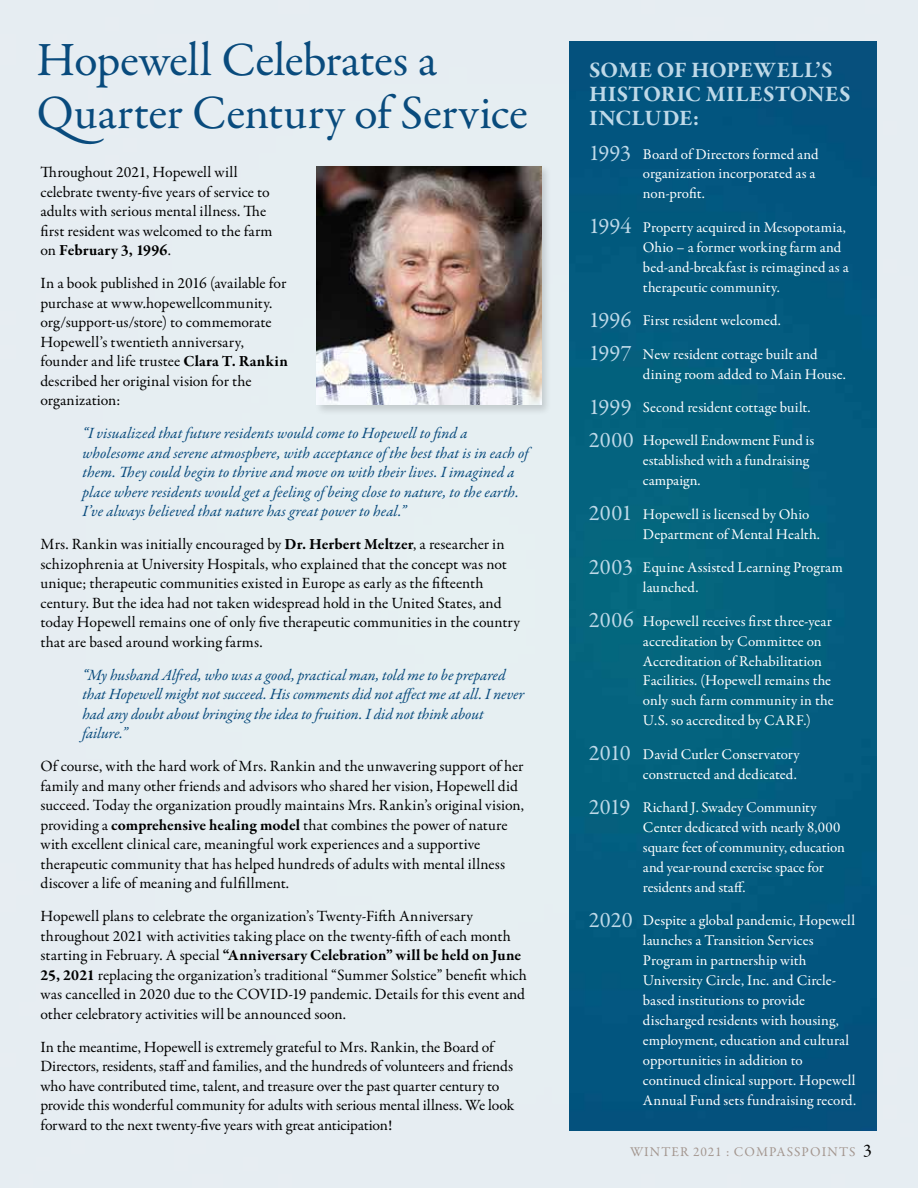
<style>
.page{position:relative;width:918px;height:1188px;background:#e6eef2}
.page>*{position:absolute;margin:0;border:0;box-sizing:border-box;transform-origin:0 0}
.t1{font:48px/52.5px "Garamond Premr Pro";color:#094b7d}
.t2{font:700 22.5px/24px "Garamond Premr Pro";letter-spacing:.005em;color:#bed9e8}
.t3{font:15.75px/19.5px "Garamond Premr Pro";letter-spacing:.01em;color:#000}
.t4{font:italic 15.75px/19.5px "Garamond Premr Pro";color:#094b7d}
.t5{font:15px/20px "Garamond Premr Pro";letter-spacing:.01em;color:#fff}
.t6{font:13.5px "Garamond Premr Pro";letter-spacing:.08em;color:#a3968f}
.s1{font-weight:700}
.s2{font-size:22.5px;color:#bed9e8}
.s3{font-size:18px;color:#000}
</style>
<div class="page">
<div style="left:314px;top:164px;width:238px;height:252px;background:#000;opacity:.15"></div>
<img style="left:316px;top:166px;width:225px;height:239px">
<img style="left:569px;top:41px;width:308px;height:1089px">
<h1 class="t1" style="left:37px;top:35px;width:493px">Hopewell Celebrates a<br>Quarter Century of Service</h1>
<p class="t3" style="left:40px;top:163px;width:234px">Throughout 2021, Hopewell will celebrate twenty-five years of service to adults with serious mental illness. The first resident was welcomed to the farm on <span class="s1">February 3, 1996</span>.</p>
<p class="t3" style="left:40px;top:274px;width:249px">In a book published in 2016 (available for purchase at www.hopewellcommunity. org/support-us/store) to commemorate Hopewell’s twentieth anniversary, founder and life trustee <span class="s1">Clara T. Rankin </span>described her original vision for the organization:</p>
<p class="t4" style="left:83px;top:425px;width:447px">“I visualized that future residents would come to Hopewell to find a wholesome and serene atmosphere, with acceptance of the best that is in each of them. They could begin to thrive and move on with their lives. I imagined a place where residents would get a feeling of being close to nature, to the earth.<br>I’ve always believed that nature has great power to heal.”</p>
<p class="t3" style="left:40px;top:535px;width:481px">Mrs. Rankin was initially encouraged by <span class="s1">Dr. Herbert Meltzer</span>, a researcher in schizophrenia at University Hospitals, who explained that the concept was not unique; therapeutic communities existed in Europe as early as the fifteenth century. But the idea had not taken widespread hold in the United States, and today Hopewell remains one of only five therapeutic communities in the country that are based around working farms.</p>
<p class="t4" style="left:83px;top:666px;width:443px">“My husband Alfred, who was a good, practical man, told me to be prepared that Hopewell might not succeed. His comments did not affect me at all. I never had any doubt about bringing the idea to fruition. I did not think about failure.”</p>
<p class="t3" style="left:40px;top:757px;width:485px">Of course, with the hard work of Mrs. Rankin and the unwavering support of her family and many other friends and advisors who shared her vision, Hopewell did succeed. Today the organization proudly maintains Mrs. Rankin’s original vision, providing a <span class="s1">comprehensive healing model</span> that combines the power of nature with excellent clinical care, meaningful work experiences and a supportive therapeutic community that has helped hundreds of adults with mental illness discover a life of meaning and fulfillment.</p>
<p class="t3" style="left:40px;top:907px;width:488px">Hopewell plans to celebrate the organization’s Twenty-Fifth Anniversary throughout 2021 with activities taking place on the twenty-fifth of each month starting in February. A special <span class="s1">“Anniversary Celebration” will be held on June 25, 2021</span> replacing the organization’s traditional “Summer Solstice” benefit which was cancelled in 2020 due to the COVID-19 pandemic. Details for this event and other celebratory activities will be announced soon.</p>
<p class="t3" style="left:40px;top:1038px;width:475px">In the meantime, Hopewell is extremely grateful to Mrs. Rankin, the Board of Directors, residents, staff and families, and the hundreds of volunteers and friends who have contributed time, talent, and treasure over the past quarter century to provide this wonderful community for adults with serious mental illness. We look forward to the next twenty-five years with great anticipation!</p>
<h2 class="t2" style="left:589px;top:58px;width:263px">SOME OF HOPEWELL’S<br>HISTORIC MILESTONES<br>INCLUDE:</h2>
<p class="t5" style="left:643px;top:144px;width:177px;text-indent:-54px"><span class="s2">1993</span> Board of Directors formed and organization incorporated as a non-profit.</p>
<p class="t5" style="left:643px;top:218px;width:207px;text-indent:-54px"><span class="s2">1994</span> Property acquired in Mesopotamia, Ohio – a former working farm and bed-and-breakfast is reimagined as a therapeutic community.</p>
<p class="t5" style="left:589px;top:311px;width:194px"><span class="s2">1996</span> First resident welcomed.</p>
<p class="t5" style="left:643px;top:344px;width:204px;text-indent:-54px"><span class="s2">1997</span> New resident cottage built and dining room added to Main House.</p>
<p class="t5" style="left:589px;top:398px;width:223px"><span class="s2">1999</span> Second resident cottage built.</p>
<p class="t5" style="left:643px;top:431px;width:173px;text-indent:-54px"><span class="s2">2000</span> Hopewell Endowment Fund is established with a fundraising campaign.</p>
<p class="t5" style="left:643px;top:504px;width:179px;text-indent:-54px"><span class="s2">2001</span> Hopewell is licensed by Ohio<br>Department of Mental Health.</p>
<p class="t5" style="left:643px;top:558px;width:201px;text-indent:-54px"><span class="s2">2003</span> Equine Assisted Learning Program launched.</p>
<p class="t5" style="left:643px;top:611px;width:192px;text-indent:-54px"><span class="s2">2006</span> Hopewell receives first three-year accreditation by Committee on Accreditation of Rehabilitation Facilities. (Hopewell remains the only such farm community in the U.S. so accredited by CARF.)</p>
<p class="t5" style="left:589px;top:744px;width:213px;text-align:right"><span class="s2">2010</span> David Cutler Conservatory constructed and dedicated.</p>
<p class="t5" style="left:643px;top:798px;width:203px;text-indent:-54px"><span class="s2">2019</span> Richard J. Swadey Community<br>Center dedicated with nearly 8,000 square feet of community, education and year-round exercise space for residents and staff.</p>
<p class="t5" style="left:643px;top:911px;width:215px;text-indent:-54px"><span class="s2">2020</span> Despite a global pandemic, Hopewell launches a Transition Services Program in partnership with University Circle, Inc. and Circle&shy;based institutions to provide discharged residents with housing, employment, education and cultural opportunities in addition to continued clinical support. Hopewell Annual Fund sets fundraising record.</p>
<p class="t6" style="left:630px;top:1144px;width:243px">WINTER 2021 : COMPASSPOINTS <span class="s3">3</span></p>
</div>
